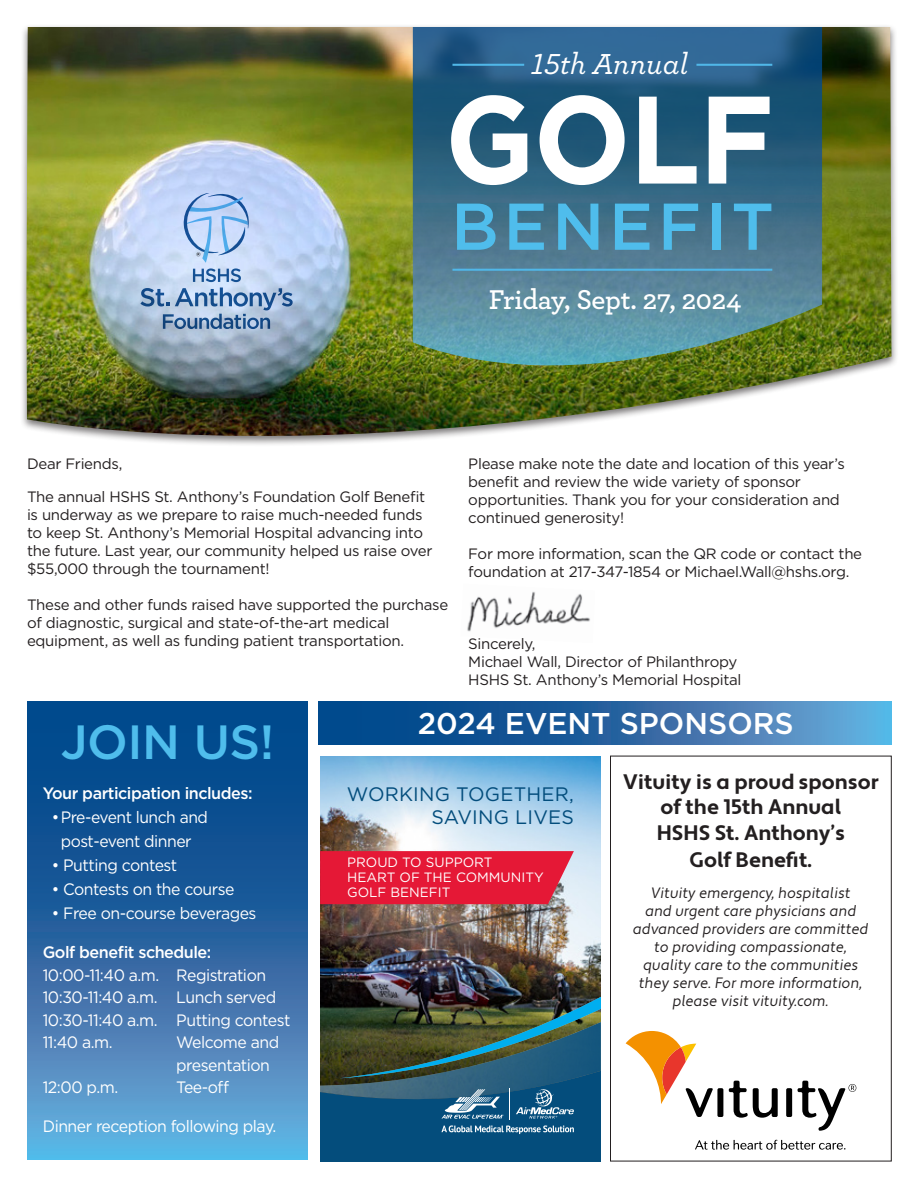
<style>
.page{position:relative;width:918px;height:1188px;background:#fff}
.page>*{position:absolute;margin:0;border:0;box-sizing:border-box;transform-origin:0 0}
.t1{font:700 124.2px "Gotham";color:#fff;scale:.92 1}
.t2{font:500 66px "Gotham";letter-spacing:.07em;color:#4fbdec}
.t3{font:500 48px "Gotham";letter-spacing:-.01em;color:#4fbdec}
.t4{font:italic 500 30.3px "Archer";color:#fff}
.t5{font:500 30px "Gotham";color:#fff}
.t6{font:600 28.5px "Archer";letter-spacing:-.01em;color:#fff}
.t7{font:700 21px/25.2px "Apertura";color:#231f20;text-align:center}
.t8{font:19.5px/22.5px "Gotham";letter-spacing:.01em;color:#034d7c;text-align:right}
.t9{font:16.5px/22.5px "Gotham";letter-spacing:-.03em;color:#fff;scale:.96 1}
.t10{font:500 16.5px "Gotham";letter-spacing:-.03em;color:#fff}
.t11{font:15px/18px "Gotham";letter-spacing:-.02em;color:#231f20}
.t12{font:15px "Apertura Obliq";color:#231f20}
.t13{font:13.5px/15px "Gotham";color:#fff}
</style>
<div class="page">
<img style="left:467px;top:591px;width:123px;height:41px">
<svg style="left:27px;top:702px;width:280px;height:458px;background:#2c6ca7"></svg>
<div style="left:20px;top:23px;width:879px;height:424px;background:#231f20;opacity:.6"></div>
<img style="left:27px;top:27px;width:864px;height:411px">
<svg style="left:413px;top:27px;width:409px;height:340px;background:#3c6f86"></svg>
<svg style="left:319px;top:702px;width:572px;height:42px;background:#2b6ba7"></svg>
<img style="left:320px;top:756px;width:281px;height:205px">
<img style="left:320px;top:961px;width:281px;height:19px">
<svg style="left:320px;top:851px;width:254px;height:53px;background:#e3223e"></svg>
<img style="left:320px;top:980px;width:281px;height:181px">
<svg style="left:695px;top:1140px;width:151px;height:10px"></svg>
<div style="left:717px;top:1088px;width:6px;height:29px;background:#000;border-radius:2px"></div>
<svg style="left:729px;top:1081px;width:49px;height:37px"></svg>
<div style="left:786px;top:1088px;width:6px;height:29px;background:#000;border-radius:2px"></div>
<svg style="left:798px;top:1081px;width:58px;height:50px"></svg>
<svg style="left:626px;top:1031px;width:87px;height:86px"></svg>
<div style="left:610px;top:756px;width:282px;height:405px;border:1px solid #231f20"></div>
<hr style="left:696px;top:64px;width:76px;height:2px;background:#50b7e8">
<hr style="left:452px;top:64px;width:72px;height:2px;background:#50b7e8">
<hr style="left:452px;top:269px;width:320px;height:2px;background:#50b7e8">
<svg style="left:140px;top:288px;width:153px;height:41px;background:#8da9cb"></svg>
<svg style="left:183px;top:194px;width:66px;height:88px;background:#aac6ec"></svg>
<p class="t4" style="left:531px;top:42px;width:159px">15th Annual</p>
<p class="t1" style="left:445px;top:57px;width:359px">GOLF</p>
<p class="t2" style="left:451px;top:183px;width:324px">BENEFIT</p>
<p class="t6" style="left:489px;top:278px;width:254px">Friday, Sept. 27, 2024</p>
<p class="t11" style="left:27px;top:454px;width:97px">Dear Friends,</p>
<p class="t11" style="left:27px;top:487px;width:407px">The annual HSHS St. Anthony’s Foundation Golf Benefit is underway as we prepare to raise much-needed funds to keep St. Anthony’s Memorial Hospital advancing into the future. Last year, our community helped us raise over $55,000 through the tournament!</p>
<p class="t11" style="left:27px;top:595px;width:423px">These and other funds raised have supported the purchase of diagnostic, surgical and state-of-the-art medical equipment, as well as funding patient transportation.</p>
<p class="t11" style="left:468px;top:454px;width:378px">Please make note the date and location of this year’s benefit and review the wide variety of sponsor opportunities. Thank you for your consideration and continued generosity!</p>
<p class="t11" style="left:468px;top:544px;width:395px">For more information, scan the QR code or contact the foundation at 217-347-1854 or Michael.Wall@hshs.org.</p>
<p class="t11" style="left:468px;top:634px;width:69px">Sincerely,</p>
<p class="t11" style="left:468px;top:652px;width:270px">Michael Wall, Director of Philanthropy</p>
<p class="t11" style="left:468px;top:670px;width:275px">HSHS St. Anthony’s Memorial Hospital</p>
<p class="t3" style="left:61px;top:710px;width:215px">JOIN US!</p>
<p class="t10" style="left:43px;top:783px;width:211px">Your participation includes:</p>
<p class="t9" style="left:52px;top:805px;width:164px;line-height:24px;text-align:center">•Pre-event lunch and post-event dinner</p>
<p class="t9" style="left:52px;top:854px;width:132px">• Putting contest</p>
<p class="t9" style="left:52px;top:878px;width:192px">• Contests on the course</p>
<p class="t9" style="left:52px;top:902px;width:215px">• Free on-course beverages</p>
<p class="t10" style="left:43px;top:942px;width:170px">Golf benefit schedule:</p>
<p class="t9" style="left:43px;top:963px;width:234px">10:00-11:40 a.m. Registration</p>
<p class="t9" style="left:43px;top:986px;width:245px">10:30-11:40 a.m. Lunch served</p>
<p class="t9" style="left:43px;top:1008px;width:259px">10:30-11:40 a.m. Putting contest<br>11:40 a.m.</p>
<p class="t9" style="left:176px;top:1031px;width:109px">Welcome and presentation</p>
<p class="t9" style="left:43px;top:1076px;width:80px">12:00 p.m.</p>
<p class="t9" style="left:176px;top:1076px;width:57px">Tee-off</p>
<p class="t9" style="left:43px;top:1115px;width:245px">Dinner reception following play.</p>
<p class="t5" style="left:418px;top:704px;width:377px">2024 EVENT SPONSORS</p>
<p class="t8" style="left:347px;top:783px;width:228px">WORKING TOGETHER,<br>SAVING LIVES</p>
<p class="t13" style="left:347px;top:855px;width:198px">PROUD TO SUPPORT<br>HEART OF THE COMMUNITY<br>GOLF BENEFIT</p>
<p class="t7" style="left:623px;top:770px;width:257px">Vituity is a proud sponsor of the 15th Annual</p>
<p class="t7" style="left:657px;top:821px;width:190px">HSHS St. Anthony’s</p>
<p class="t7" style="left:689px;top:848px;width:124px">Golf Benefit.</p>
<p class="t12" style="left:651px;top:884px;width:201px">Vituity emergency, hospitalist</p>
<p class="t12" style="left:645px;top:902px;width:213px">and urgent care physicians and</p>
<p class="t12" style="left:633px;top:920px;width:237px">advanced providers are committed</p>
<p class="t12" style="left:655px;top:938px;width:194px">to providing compassionate,</p>
<p class="t12" style="left:643px;top:956px;width:217px">quality care to the communities</p>
<p class="t12" style="left:639px;top:974px;width:225px">they serve. For more information,</p>
<p class="t12" style="left:673px;top:992px;width:158px">please visit vituity.com.</p>
</div>
